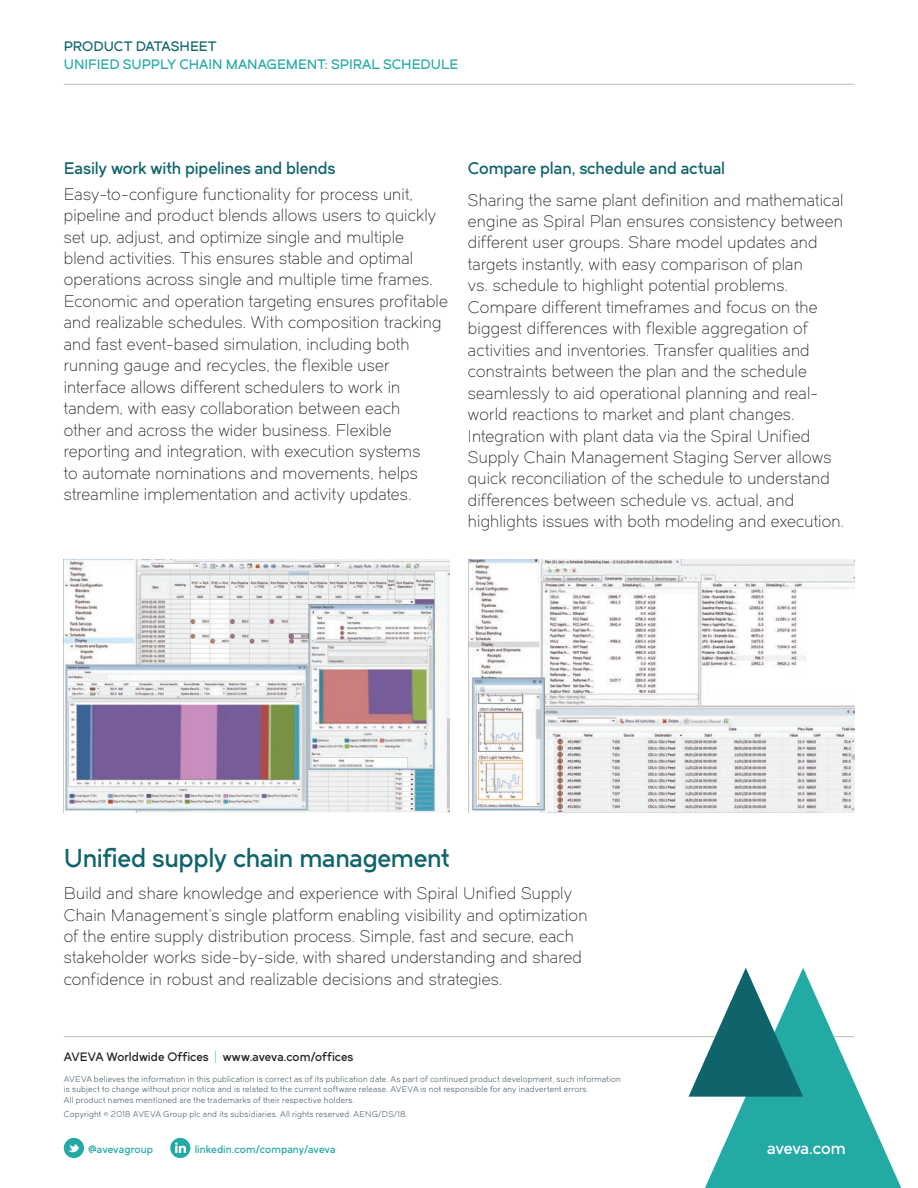
<style>
.page{position:relative;width:918px;height:1188px;background:#fff}
.page>*{position:absolute;margin:0;border:0;box-sizing:border-box;transform-origin:0 0}
.Subhead_1{font:25.5px "Dual 600";letter-spacing:-.015em;color:#0f646b}
.Body_Copy{font:16.5px/21.5px "Dual 300";letter-spacing:.015em;color:#231f20}
.Text_-_No_Space_Befo{font:16.5px/21.5px "Dual 300";letter-spacing:.015em;color:#231f20}
.Subhead_3{font:16.5px "Dual 600";letter-spacing:-.01em;color:#0f646b}
.t1{font:16.5px "Dual 600";letter-spacing:-.015em;color:#fff}
.t2{font:13.5px "Dual 600";color:#24aaa5}
.t3{font:13.5px "Dual 600";color:#0f646b}
.t4{font:12px "Dual 600";letter-spacing:.005em;color:#231f20}
.t5{font:10.5px "Dual 600";letter-spacing:.005em;color:#24aaa5}
.t6{font:8.25px/10.5px "Dual 400";letter-spacing:.03em;color:#485e6b}
.s1{font-family:"Dual 300";color:#24aaa5}
</style>
<div class="page">
<hr style="left:64px;top:1036px;width:790px;height:1px;background:#bcbdc0">
<svg style="left:705px;top:968px;width:197px;height:220px;fill:#24aaa5"></svg>
<svg style="left:689px;top:968px;width:114px;height:129px"></svg>
<hr style="left:64px;top:84px;width:790px;height:1px;background:#bcbdc0">
<div style="left:64px;top:1138px;width:20px;height:20px;background:#24aaa5;border-radius:50%"></div>
<svg style="left:68px;top:1144px;width:12px;height:9px"></svg>
<div style="left:170px;top:1138px;width:20px;height:20px;background:#24aaa5;border-radius:50%"></div>
<svg style="left:175px;top:1142px;width:11px;height:11px"></svg>
<img style="left:64px;top:560px;width:386px;height:252px">
<img style="left:468px;top:560px;width:386px;height:252px">
<p class="t3" style="left:64px;top:38px;width:154px">PRODUCT DATASHEET</p>
<p class="t2" style="left:64px;top:56px;width:396px">UNIFIED SUPPLY CHAIN MANAGEMENT: SPIRAL SCHEDULE</p>
<p class="Subhead_3" style="left:64px;top:158px;width:273px">Easily work with pipelines and blends</p>
<p class="Text_-_No_Space_Befo" style="left:64px;top:183px;width:386px">Easy-to-configure functionality for process unit, pipeline and product blends allows users to quickly set up, adjust, and optimize single and multiple blend activities. This ensures stable and optimal operations across single and multiple time frames.<br>Economic and operation targeting ensures profitable and realizable schedules. With composition tracking and fast event-based simulation, including both running gauge and recycles, the flexible user interface allows different schedulers to work in tandem, with easy collaboration between each<br>other and across the wider business. Flexible reporting and integration, with execution systems<br>to automate nominations and movements, helps streamline implementation and activity updates.</p>
<p class="Subhead_3" style="left:468px;top:158px;width:259px">Compare plan, schedule and actual</p>
<p class="Body_Copy" style="left:468px;top:189px;width:377px">Sharing the same plant definition and mathematical engine as Spiral Plan ensures consistency between different user groups. Share model updates and targets instantly, with easy comparison of plan<br>vs. schedule to highlight potential problems.<br>Compare different timeframes and focus on the biggest differences with flexible aggregation of activities and inventories. Transfer qualities and constraints between the plan and the schedule seamlessly to aid operational planning and real&shy;world reactions to market and plant changes.<br>Integration with plant data via the Spiral Unified Supply Chain Management Staging Server allows quick reconciliation of the schedule to understand differences between schedule vs. actual, and highlights issues with both modeling and execution.</p>
<p class="Subhead_1" style="left:64px;top:842px;width:388px">Unified supply chain management</p>
<p class="Body_Copy" style="left:64px;top:883px;width:525px">Build and share knowledge and experience with Spiral Unified Supply Chain Management’s single platform enabling visibility and optimization of the entire supply distribution process. Simple, fast and secure, each stakeholder works side-by-side, with shared understanding and shared confidence in robust and realizable decisions and strategies.</p>
<p class="t4" style="left:64px;top:1049px;width:291px">AVEVA Worldwide Offices <span class="s1">|</span> www.aveva.com/offices</p>
<p class="t6" style="left:64px;top:1073px;width:559px">AVEVA believes the information in this publication is correct as of its publication date. As part of continued product development, such information is subject to change without prior notice and is related to the current software release. AVEVA is not responsible for any inadvertent errors.<br>All product names mentioned are the trademarks of their respective holders.</p>
<p class="t6" style="left:64px;top:1109px;width:345px">Copyright © 2018 AVEVA Group plc and its subsidiaries. All rights reserved. AENG/DS/18.</p>
<p class="t5" style="left:88px;top:1143px;width:66px">@avevagroup</p>
<p class="t5" style="left:195px;top:1143px;width:142px">linkedin.com/company/aveva</p>
<p class="t1" style="left:767px;top:1138px;width:80px">aveva.com</p>
</div>
